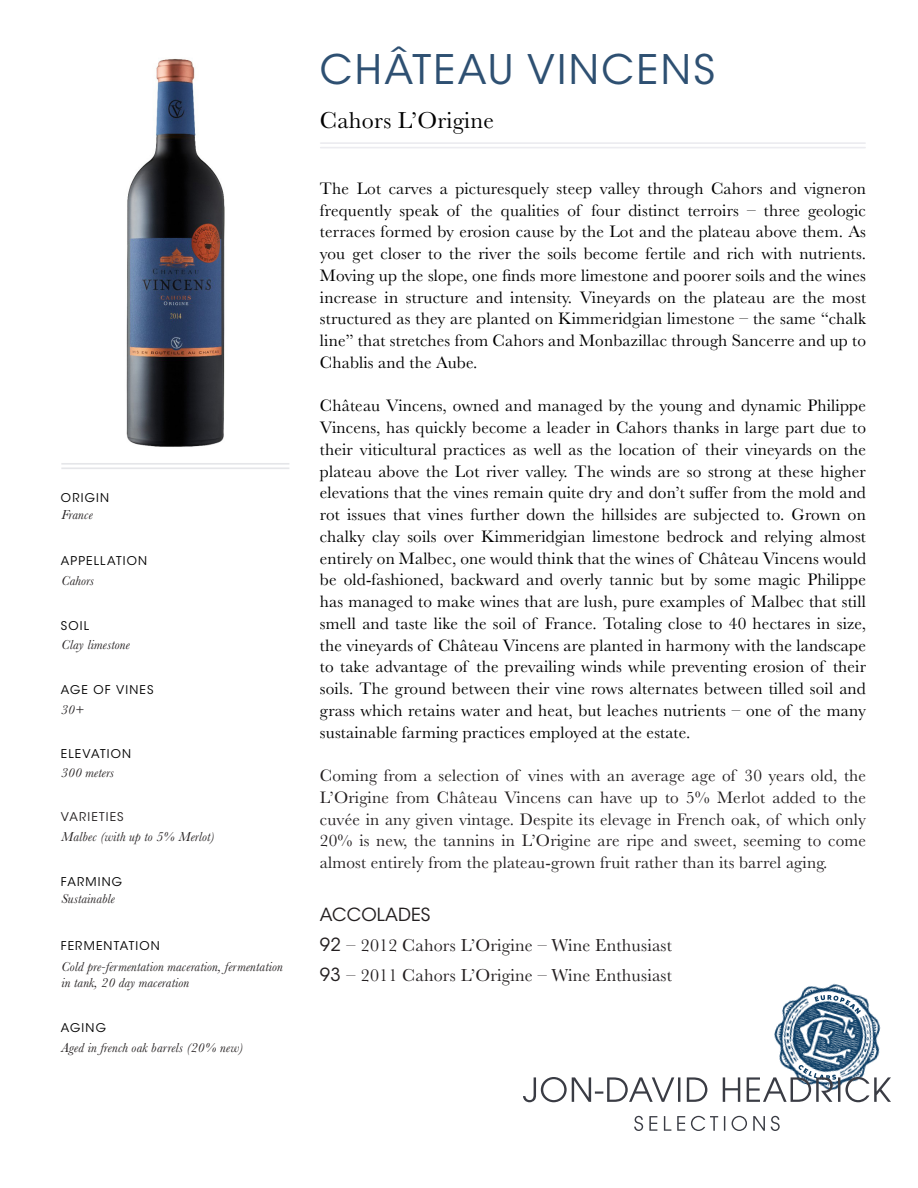
<style>
.page{position:relative;width:918px;height:1188px;background:#fff}
.page>*{position:absolute;margin:0;border:0;box-sizing:border-box;transform-origin:0 0}
.t1{font:40.5px "ITC Avant Garde Std";letter-spacing:.06em;color:#2e5072}
.t2{font:24px "Baskerville";letter-spacing:.01em;color:#000}
.t3{font:18px "Baskerville";letter-spacing:.01em;color:#231f20}
.t4{font:18px "ITC Avant Garde Std";letter-spacing:.01em;color:#231f20}
.t5{font:17.25px/21.8px "Baskerville";letter-spacing:.01em;color:#000;text-align:justify}
.t6{font:17.25px/21.8px "Baskerville";letter-spacing:.01em;color:#231f20;text-align:justify}
.t7{font:italic 13.5px/16.2px "Baskerville";letter-spacing:.01em;color:#231f20}
.t8{font:12px "ITC Avant Garde Std";letter-spacing:.095em;color:#000}
.t9{font:12px "ITC Avant Garde Std";letter-spacing:.1em;color:#231f20}
.s1{font-family:"ITC Avant Garde Std"}
</style>
<div class="page">
<img style="left:774px;top:983px;width:107px;height:82px">
<svg style="left:814px;top:995px;width:47px;height:19px"></svg>
<svg style="left:634px;top:1116px;width:146px;height:15px"></svg>
<svg style="left:523px;top:1065px;width:368px;height:37px"></svg>
<img style="left:126px;top:59px;width:195px;height:410px">
<hr style="left:321px;top:142px;width:544px;height:2px;background:#ececf0">
<hr style="left:321px;top:147px;width:544px;height:1px;background:#ececf0">
<hr style="left:61px;top:467px;width:228px;height:2px;background:#e5e6e9">
<hr style="left:61px;top:463px;width:228px;height:2px;background:#e5e6e9">
<p class="t8" style="left:61px;top:490px;width:50px">ORIGIN</p>
<p class="t7" style="left:61px;top:506px;width:33px">France</p>
<p class="t8" style="left:61px;top:554px;width:88px">APPELLATION</p>
<p class="t7" style="left:61px;top:572px;width:34px">Cahors</p>
<p class="t8" style="left:61px;top:618px;width:30px">SOIL</p>
<p class="t7" style="left:61px;top:637px;width:70px">Clay limestone</p>
<p class="t8" style="left:61px;top:682px;width:94px">AGE OF VINES</p>
<p class="t7" style="left:61px;top:701px;width:24px">30+</p>
<p class="t8" style="left:61px;top:746px;width:72px">ELEVATION</p>
<p class="t7" style="left:61px;top:765px;width:54px">300 meters</p>
<p class="t9" style="left:61px;top:810px;width:64px">VARIETIES</p>
<p class="t7" style="left:61px;top:829px;width:155px">Malbec (with up to 5% Merlot)</p>
<p class="t8" style="left:61px;top:874px;width:63px">FARMING</p>
<p class="t7" style="left:61px;top:891px;width:55px">Sustainable</p>
<p class="t8" style="left:61px;top:939px;width:100px">FERMENTATION</p>
<p class="t7" style="left:61px;top:958px;width:223px">Cold pre-fermentation maceration, fermentation in tank, 20 day maceration</p>
<p class="t8" style="left:61px;top:1020px;width:47px">AGING</p>
<p class="t7" style="left:61px;top:1039px;width:183px">Aged in french oak barrels (20% new)</p>
<p class="t1" style="left:320px;top:45px;width:397px">CHÂTEAU VINCENS</p>
<p class="t2" style="left:320px;top:105px;width:176px">Cahors L’Origine</p>
<p class="t5" style="left:320px;top:178px;width:548px">The Lot carves a picturesquely steep valley through Cahors and vigneron frequently speak of the qualities of four distinct terroirs – three geologic terraces formed by erosion cause by the Lot and the plateau above them. As you get closer to the river the soils become fertile and rich with nutrients.<br>Moving up the slope, one finds more limestone and poorer soils and the wines increase in structure and intensity. Vineyards on the plateau are the most structured as they are planted on Kimmeridgian limestone – the same “chalk line” that stretches from Cahors and Monbazillac through Sancerre and up to Chablis and the Aube.</p>
<p class="t5" style="left:320px;top:395px;width:548px">Château Vincens, owned and managed by the young and dynamic Philippe Vincens, has quickly become a leader in Cahors thanks in large part due to their viticultural practices as well as the location of their vineyards on the plateau above the Lot river valley. The winds are so strong at these higher elevations that the vines remain quite dry and don’t suffer from the mold and rot issues that vines further down the hillsides are subjected to. Grown on chalky clay soils over Kimmeridgian limestone bedrock and relying almost entirely on Malbec, one would think that the wines of Château Vincens would be old-fashioned, backward and overly tannic but by some magic Philippe has managed to make wines that are lush, pure examples of Malbec that still smell and taste like the soil of France. Totaling close to 40 hectares in size, the vineyards of Château Vincens are planted in harmony with the landscape to take advantage of the prevailing winds while preventing erosion of their soils. The ground between their vine rows alternates between tilled soil and grass which retains water and heat, but leaches nutrients – one of the many sustainable farming practices employed at the estate.</p>
<p class="t6" style="left:320px;top:765px;width:548px">Coming from a selection of vines with an average age of 30 years old, the L’Origine from Château Vincens can have up to 5% Merlot added to the cuvée in any given vintage. Despite its elevage in French oak, of which only 20% is new, the tannins in L’Origine are ripe and sweet, seeming to come almost entirely from the plateau-grown fruit rather than its barrel aging.</p>
<p class="t4" style="left:320px;top:903px;width:112px">ACCOLADES</p>
<p class="t3" style="left:320px;top:933px;width:354px"><span class="s1">92</span> – 2012 Cahors L’Origine – Wine Enthusiast</p>
<p class="t3" style="left:320px;top:963px;width:354px"><span class="s1">93</span> – 2011 Cahors L’Origine – Wine Enthusiast</p>
</div>
